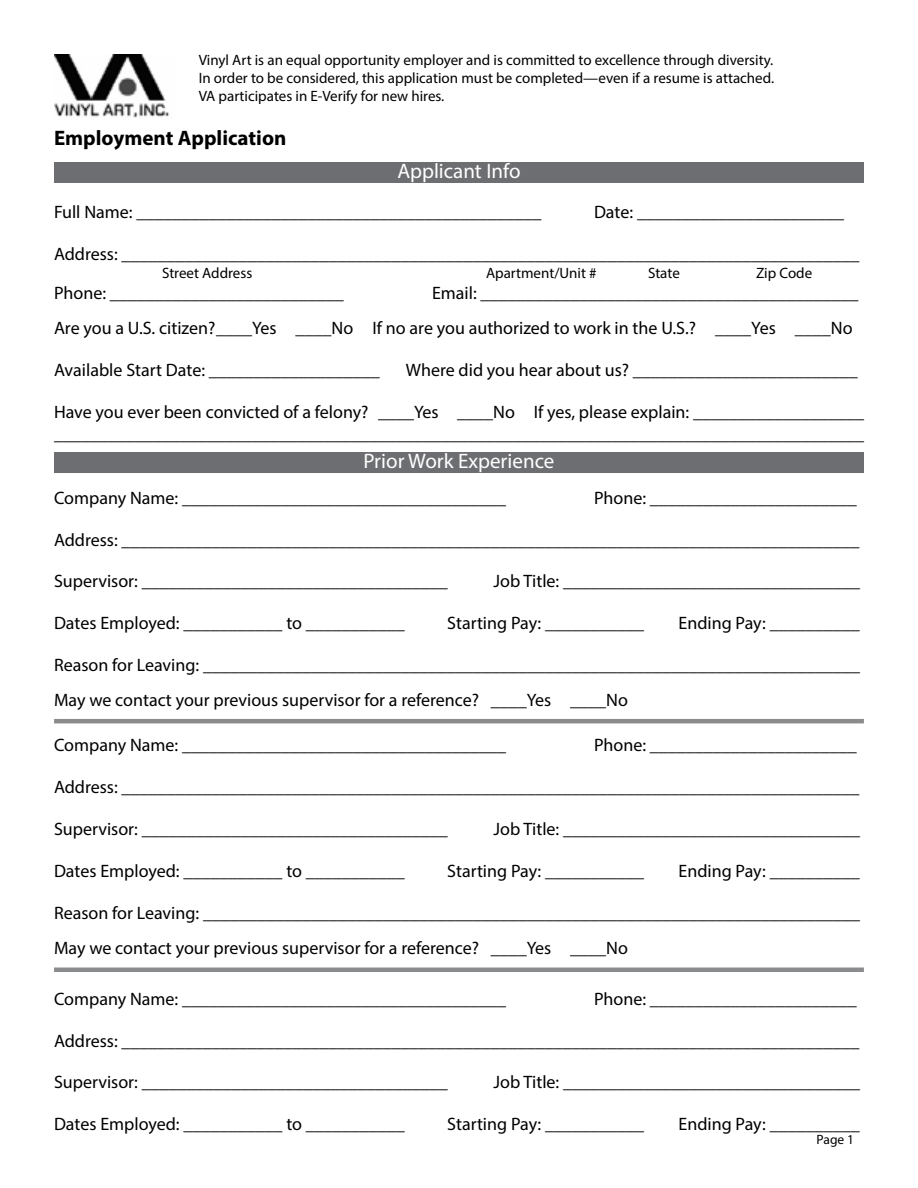
<style>
.page{position:relative;width:918px;height:1188px;background:#fff}
.page>*{position:absolute;margin:0;border:0;box-sizing:border-box;transform-origin:0 0}
.t1{font:21px "Myriad Pro";color:#fff}
.t2{font:700 21px "Myriad Pro";color:#000}
.t3{font:18px/35.1px "Myriad Pro";color:#000}
.t4{font:15px/18px "Myriad Pro";color:#000;text-align:justify}
.t5{font:13.5px "Myriad Pro";color:#000}
</style>
<div class="page">
<img style="left:54px;top:54px;width:116px;height:64px">
<div style="left:54px;top:162px;width:810px;height:21px;background:#6d6e71"></div>
<div style="left:54px;top:452px;width:810px;height:21px;background:#6d6e71"></div>
<hr style="left:54px;top:719px;width:810px;height:4px;background:#8a8b8d">
<hr style="left:54px;top:968px;width:810px;height:4px;background:#8a8b8d">
<p class="t4" style="left:199px;top:51px;width:577px">Vinyl Art is an equal opportunity employer and is committed to excellence through diversity.<br>In order to be considered, this application must be completed—even if a resume is attached.<br>VA participates in E-Verify for new hires.</p>
<p class="t2" style="left:54px;top:124px;width:234px">Employment Application</p>
<p class="t1" style="left:397px;top:158px;width:125px">Applicant Info</p>
<p class="t3" style="left:54px;top:194px;width:489px">Full Name: _____________________________________________</p>
<p class="t3" style="left:594px;top:194px;width:252px">Date: _______________________</p>
<p class="t3" style="left:54px;top:236px;width:807px">Address: __________________________________________________________________________________</p>
<p class="t4" style="left:162px;top:263px;width:92px">Street Address</p>
<p class="t4" style="left:486px;top:263px;width:112px">Apartment/Unit #</p>
<p class="t4" style="left:648px;top:263px;width:33px">State</p>
<p class="t4" style="left:756px;top:263px;width:58px">Zip Code</p>
<p class="t3" style="left:54px;top:275px;width:291px">Phone: __________________________</p>
<p class="t3" style="left:54px;top:275px;width:806px;text-indent:378px">Email: __________________________________________<br>Are you a U.S. citizen?____Yes ____No If no are you authorized to work in the U.S.? ____Yes ____No</p>
<p class="t3" style="left:54px;top:352px;width:327px">Available Start Date: ___________________</p>
<p class="t3" style="left:406px;top:352px;width:453px">Where did you hear about us? _________________________</p>
<p class="t3" style="left:54px;top:401px;width:812px;line-height:21.6px">Have you ever been convicted of a felony? ____Yes ____No If yes, please explain: ___________________ __________________________________________________________________________________________</p>
<p class="t1" style="left:363px;top:448px;width:193px">Prior Work Experience</p>
<p class="t3" style="left:54px;top:480px;width:454px">Company Name: ____________________________________</p>
<p class="t3" style="left:594px;top:480px;width:264px">Phone: _______________________</p>
<p class="t3" style="left:54px;top:522px;width:807px">Address: __________________________________________________________________________________</p>
<p class="t3" style="left:54px;top:564px;width:395px">Supervisor: __________________________________</p>
<p class="t3" style="left:494px;top:564px;width:368px">Job Title: _________________________________</p>
<p class="t3" style="left:54px;top:605px;width:352px">Dates Employed: ___________ to ___________</p>
<p class="t3" style="left:447px;top:605px;width:198px">Starting Pay: ___________</p>
<p class="t3" style="left:679px;top:605px;width:183px">Ending Pay: __________</p>
<p class="t3" style="left:54px;top:647px;width:808px">Reason for Leaving: _________________________________________________________________________<br>May we contact your previous supervisor for a reference? ____Yes ____No</p>
<p class="t3" style="left:54px;top:727px;width:454px">Company Name: ____________________________________</p>
<p class="t3" style="left:594px;top:727px;width:264px">Phone: _______________________</p>
<p class="t3" style="left:54px;top:769px;width:807px">Address: __________________________________________________________________________________</p>
<p class="t3" style="left:54px;top:811px;width:395px">Supervisor: __________________________________</p>
<p class="t3" style="left:494px;top:811px;width:368px">Job Title: _________________________________</p>
<p class="t3" style="left:54px;top:853px;width:352px">Dates Employed: ___________ to ___________</p>
<p class="t3" style="left:447px;top:853px;width:198px">Starting Pay: ___________</p>
<p class="t3" style="left:679px;top:853px;width:183px">Ending Pay: __________</p>
<p class="t3" style="left:54px;top:895px;width:808px">Reason for Leaving: _________________________________________________________________________<br>May we contact your previous supervisor for a reference? ____Yes ____No</p>
<p class="t3" style="left:54px;top:981px;width:454px">Company Name: ____________________________________</p>
<p class="t3" style="left:594px;top:981px;width:264px">Phone: _______________________</p>
<p class="t3" style="left:54px;top:1023px;width:807px">Address: __________________________________________________________________________________</p>
<p class="t3" style="left:54px;top:1065px;width:395px">Supervisor: __________________________________</p>
<p class="t3" style="left:494px;top:1065px;width:368px">Job Title: _________________________________</p>
<p class="t3" style="left:54px;top:1106px;width:352px">Dates Employed: ___________ to ___________</p>
<p class="t3" style="left:447px;top:1106px;width:198px">Starting Pay: ___________</p>
<p class="t3" style="left:679px;top:1106px;width:183px">Ending Pay: __________</p>
<p class="t5" style="left:817px;top:1131px;width:39px">Page 1</p>
</div>
